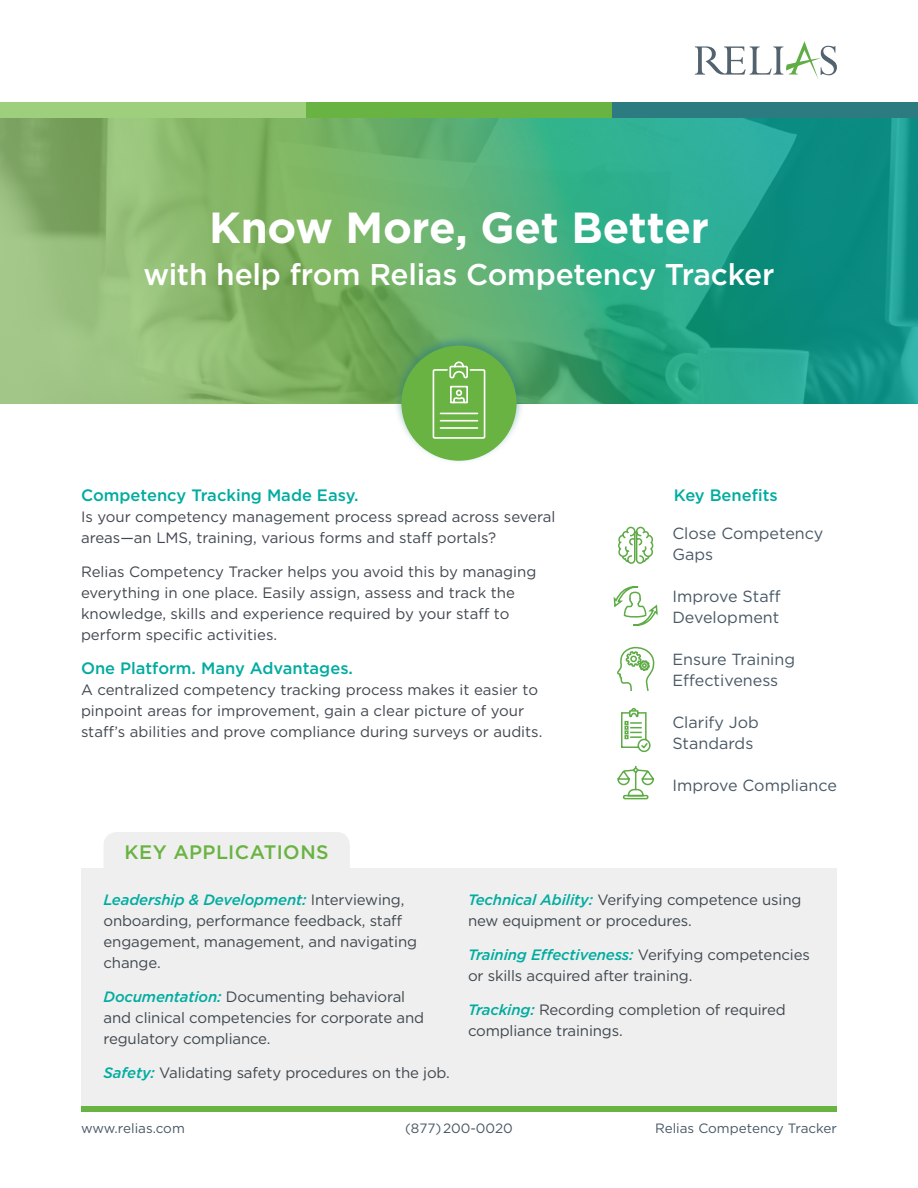
<style>
.page{position:relative;width:918px;height:1188px;background:#fff}
.page>*{position:absolute;margin:0;border:0;box-sizing:border-box;transform-origin:0 0}
.t1{font:700 43.5px "Gotham";letter-spacing:-.005em;color:#fff}
.t2{font:500 30px "Gotham";letter-spacing:-.01em;color:#fff}
.t3{font:500 19.5px "Gotham";letter-spacing:.02em;color:#69b342}
.t4{font:500 16.5px "Gotham";color:#00aca0}
.t5{font:16.2px/21px "Gotham";color:#485865}
.t6{font:15px/21px "Gotham";letter-spacing:-.01em;color:#40474f}
.t7{font:13.5px "Gotham";color:#485865}
.s1{font-weight:500;font-style:italic;color:#00aca0}
</style>
<div class="page">
<div style="left:81px;top:1106px;width:756px;height:6px;background:#69b342"></div>
<svg style="left:0;top:118px;width:918px;height:285px;background:#57ac79"></svg>
<div style="left:0;top:103px;width:306px;height:15px;background:#9ecf7c"></div>
<div style="left:306px;top:103px;width:306px;height:15px;background:#69b342"></div>
<div style="left:612px;top:103px;width:306px;height:15px;background:#2c7b80"></div>
<svg style="left:695px;top:41px;width:142px;height:38px"></svg>
<div style="left:393px;top:333px;width:132px;height:132px;background:#2c7b80;opacity:.6"></div>
<div style="left:401px;top:346px;width:116px;height:115px;background:#69b342;border-radius:50%"></div>
<div style="left:81px;top:868px;width:756px;height:238px;background:#eeefee"></div>
<div style="left:104px;top:832px;width:246px;height:36px;background:#eeefee"></div>
<svg style="left:432px;top:351px;width:54px;height:88px"></svg>
<svg style="left:617px;top:766px;width:37px;height:34px"></svg>
<svg style="left:617px;top:646px;width:38px;height:45px"></svg>
<svg style="left:613px;top:586px;width:45px;height:40px"></svg>
<svg style="left:618px;top:526px;width:36px;height:38px"></svg>
<svg style="left:621px;top:708px;width:30px;height:45px"></svg>
<h1 class="t1" style="left:209px;top:199px;width:501px">Know More, Get Better</h1>
<h2 class="t2" style="left:143px;top:255px;width:633px">with help from Relias Competency Tracker</h2>
<p class="t4" style="left:81px;top:484px;width:279px">Competency Tracking Made Easy.</p>
<p class="t6" style="left:81px;top:506px;width:476px">Is your competency management process spread across several areas—an LMS, training, various forms and staff portals?</p>
<p class="t6" style="left:81px;top:561px;width:457px">Relias Competency Tracker helps you avoid this by managing everything in one place. Easily assign, assess and track the knowledge, skills and experience required by your staff to perform specific activities.</p>
<p class="t4" style="left:81px;top:657px;width:274px">One Platform. Many Advantages.</p>
<p class="t6" style="left:81px;top:679px;width:463px">A centralized competency tracking process makes it easier to pinpoint areas for improvement, gain a clear picture of your staff’s abilities and prove compliance during surveys or audits.</p>
<p class="t4" style="left:674px;top:484px;width:105px">Key Benefits</p>
<p class="t5" style="left:672px;top:522px;width:153px">Close Competency<br>Gaps</p>
<p class="t5" style="left:672px;top:585px;width:110px">Improve Staff<br>Development</p>
<p class="t5" style="left:672px;top:648px;width:124px">Ensure Training<br>Effectiveness</p>
<p class="t5" style="left:672px;top:711px;width:88px">Clarify Job<br>Standards</p>
<p class="t5" style="left:672px;top:774px;width:166px">Improve Compliance</p>
<h3 class="t3" style="left:124px;top:839px;width:206px">KEY APPLICATIONS</h3>
<p class="t6" style="left:104px;top:889px;width:315px"><span class="s1">Leadership &amp; Development:</span> Interviewing, onboarding, performance feedback, staff engagement, management, and navigating change.</p>
<p class="t6" style="left:104px;top:986px;width:322px"><span class="s1">Documentation:</span> Documenting behavioral and clinical competencies for corporate and regulatory compliance.</p>
<p class="t6" style="left:104px;top:1062px;width:348px"><span class="s1">Safety:</span> Validating safety procedures on the job.</p>
<p class="t6" style="left:468px;top:889px;width:335px"><span class="s1">Technical Ability:</span> Verifying competence using new equipment or procedures.</p>
<p class="t6" style="left:468px;top:944px;width:343px"><span class="s1">Training Effectiveness:</span> Verifying competencies or skills acquired after training.</p>
<p class="t6" style="left:468px;top:999px;width:319px"><span class="s1">Tracking:</span> Recording completion of required compliance trainings.</p>
<p class="t7" style="left:81px;top:1119px;width:105px">www.relias.com</p>
<p class="t7" style="left:405px;top:1119px;width:109px">(877) 200-0020</p>
<p class="t7" style="left:655px;top:1119px;width:183px">Relias Competency Tracker</p>
</div>
